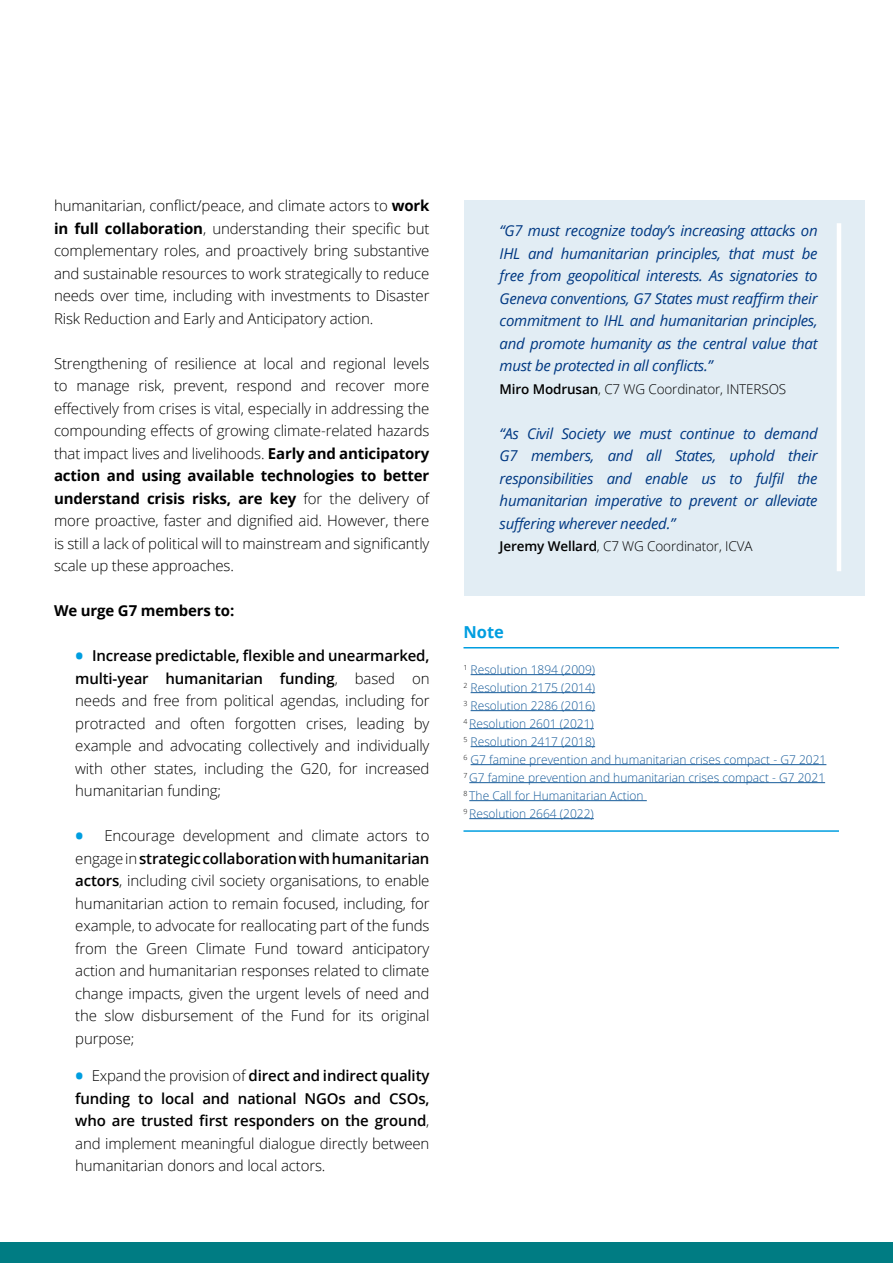
<style>
.page{position:relative;width:893px;height:1263px;background:#fff}
.page>*{position:absolute;margin:0;border:0;box-sizing:border-box;transform-origin:0 0}
.t1{font:700 16.5px "Open Sans";color:#009ee0}
.t2{font:300 15px/22.5px "Open Sans";letter-spacing:-.01em;color:#000;text-align:justify}
.t3{font:italic 15px/22.5px "Open Sans";letter-spacing:-.02em;color:#003882;text-align:justify}
.t4{font:600 15px/22.5px "Open Sans";letter-spacing:-.01em;color:#000;text-align:justify}
.t5{font:700 15px "Open Sans";letter-spacing:-.01em;color:#000}
.t6{font:300 13.5px "Open Sans";letter-spacing:-.01em;color:#000}
.t7{font:300 12px/18px "Open Sans";color:#165b9a}
.s1{font-weight:700}
.s2{font-weight:700;font-size:22.5px;color:#009ee0}
.s3{font-weight:600}
.s4{font-weight:300}
</style>
<div class="page">
<div style="left:0;top:1242px;width:893px;height:21px;background:#007c83"></div>
<hr style="left:892px;top:464px;width:1px;height:53px;background:#00618b">
<hr style="left:471px;top:674px;width:124px;height:1px;background:#165b9a">
<hr style="left:471px;top:692px;width:124px;height:1px;background:#165b9a">
<hr style="left:471px;top:710px;width:124px;height:1px;background:#165b9a">
<hr style="left:469px;top:728px;width:125px;height:1px;background:#165b9a">
<hr style="left:471px;top:746px;width:124px;height:1px;background:#165b9a">
<hr style="left:471px;top:764px;width:355px;height:1px;background:#165b9a">
<hr style="left:469px;top:782px;width:356px;height:1px;background:#165b9a">
<hr style="left:469px;top:800px;width:178px;height:1px;background:#165b9a">
<hr style="left:469px;top:818px;width:125px;height:1px;background:#165b9a">
<hr style="left:463px;top:647px;width:376px;height:1px;background:#009ee0">
<hr style="left:463px;top:830px;width:376px;height:2px;background:#009ee0">
<div style="left:463px;top:200px;width:401px;height:395px;background:#e2edf4"></div>
<hr style="left:837px;top:223px;width:4px;height:348px;background:#fff">
<p class="t2" style="left:54px;top:194px;width:377px">humanitarian, conflict/peace, and climate actors to <span class="s1">work in full collaboration</span>, understanding their specific but complementary roles, and proactively bring substantive and sustainable resources to work strategically to reduce needs over time, including with investments to Disaster Risk Reduction and Early and Anticipatory action.</p>
<p class="t2" style="left:54px;top:352px;width:377px">Strengthening of resilience at local and regional levels to manage risk, prevent, respond and recover more effectively from crises is vital, especially in addressing the compounding effects of growing climate-related hazards that impact lives and livelihoods. <span class="s1">Early and anticipatory action and using available technologies to better understand crisis risks, are key</span> for the delivery of more proactive, faster and dignified aid. However, there is still a lack of political will to mainstream and significantly scale up these approaches.</p>
<p class="t5" style="left:54px;top:600px;width:182px">We urge G7 members to:</p>
<p class="t2" style="left:75px;top:644px;width:356px"><span class="s2">•</span> <span class="s3">Increase predictable, flexible and unearmarked, multi-year humanitarian funding</span>, based on needs and free from political agendas, including for protracted and often forgotten crises, leading by example and advocating collectively and individually with other states, including the G20, for increased humanitarian funding;</p>
<p class="t2" style="left:75px;top:824px;width:356px"><span class="s2">•</span> Encourage development and climate actors to engage in <span class="s3">strategic collaboration with humanitarian actors</span>, including civil society organisations, to enable humanitarian action to remain focused, including, for example, to advocate for reallocating part of the funds from the Green Climate Fund toward anticipatory action and humanitarian responses related to climate change impacts, given the urgent levels of need and the slow disbursement of the Fund for its original purpose;</p>
<p class="t4" style="left:75px;top:1064px;width:356px"><span class="s2">•</span> <span class="s4">Expand the provision of</span> direct and indirect quality funding to local and national NGOs and CSOs, who are trusted first responders on the ground<span class="s4">, and implement meaningful dialogue directly between humanitarian donors and local actors.</span></p>
<p class="t3" style="left:500px;top:219px;width:320px">“G7 must recognize today’s increasing attacks on IHL and humanitarian principles, that must be free from geopolitical interests. As signatories to Geneva conventions, G7 States must reaffirm their commitment to IHL and humanitarian principles, and promote humanity as the central value that must be protected in all conflicts.”</p>
<p class="t6" style="left:500px;top:380px;width:288px"><span class="s3">Miro Modrusan</span>, C7 WG Coordinator, INTERSOS</p>
<p class="t3" style="left:500px;top:422px;width:320px">“As Civil Society we must continue to demand G7 members, and all States, uphold their responsibilities and enable us to fulfil the humanitarian imperative to prevent or alleviate suffering wherever needed.”</p>
<p class="t6" style="left:500px;top:537px;width:254px"><span class="s3">Jeremy Wellard</span>, C7 WG Coordinator, ICVA</p>
<p class="t1" style="left:463px;top:620px;width:42px">Note</p>
<p class="t7" style="left:463px;top:660px;width:364px"><sup>1</sup> Resolution 1894 (2009)<br><sup>2</sup> Resolution 2175 (2014)<br><sup>3</sup> Resolution 2286 (2016)<br><sup>4</sup> Resolution 2601 (2021)<br><sup>5</sup> Resolution 2417 (2018)<br><sup>6</sup> G7 famine prevention and humanitarian crises compact - G7 2021<br><sup>7</sup> G7 famine prevention and humanitarian crises compact - G7 2021<br><sup>8</sup> The Call for Humanitarian Action<br><sup>9</sup> Resolution 2664 (2022)</p>
</div>
